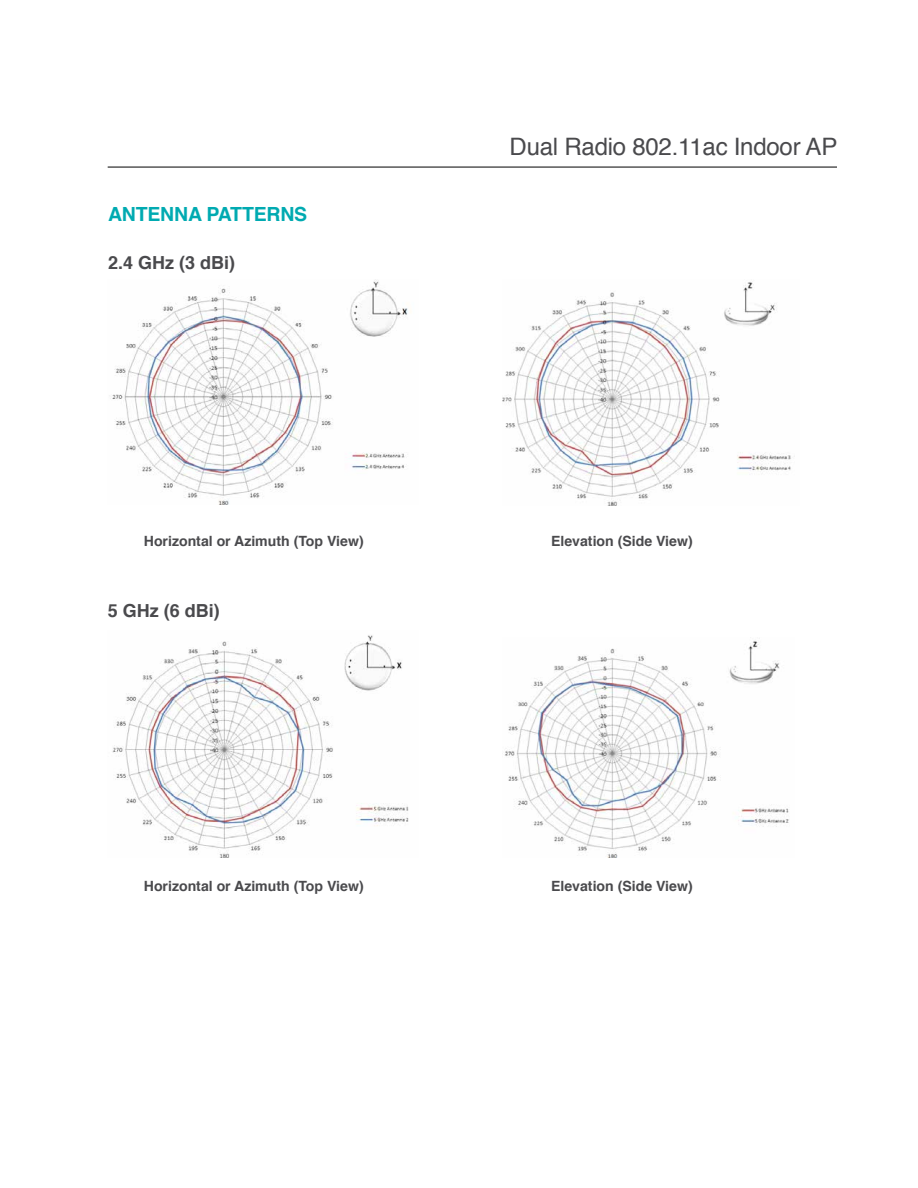
<style>
.page{position:relative;width:918px;height:1188px;background:#fff}
.page>*{position:absolute;margin:0;border:0;box-sizing:border-box;transform-origin:0 0}
.t1{font:24px "Helvetica";letter-spacing:-.01em;color:#4a4a4d}
.t2{font:700 19.5px "Helvetica";letter-spacing:-.01em;color:#00aab1}
.t3{font:700 18px "Helvetica";color:#4a4a4d}
.t4{font:700 14.1px "Helvetica";color:#4a4a4d}
</style>
<div class="page">
<hr style="left:108px;top:167px;width:729px;height:1px;background:#000">
<img style="left:112px;top:279px;width:296px;height:226px">
<img style="left:502px;top:282px;width:293px;height:224px">
<img style="left:112px;top:635px;width:297px;height:223px">
<img style="left:505px;top:641px;width:284px;height:217px">
<h2 class="t2" style="left:108px;top:198px;width:201px">ANTENNA PATTERNS</h2>
<p class="t3" style="left:108px;top:249px;width:129px">2.4 GHz (3 dBi)</p>
<p class="t4" style="left:144px;top:530px;width:221px">Horizontal or Azimuth (Top View)</p>
<p class="t3" style="left:108px;top:596px;width:114px">5 GHz (6 dBi)</p>
<p class="t4" style="left:144px;top:875px;width:221px">Horizontal or Azimuth (Top View)</p>
<h1 class="t1" style="left:510px;top:128px;width:329px">Dual Radio 802.11ac Indoor AP</h1>
<p class="t4" style="left:551px;top:530px;width:143px">Elevation (Side View)</p>
<p class="t4" style="left:551px;top:875px;width:143px">Elevation (Side View)</p>
</div>
